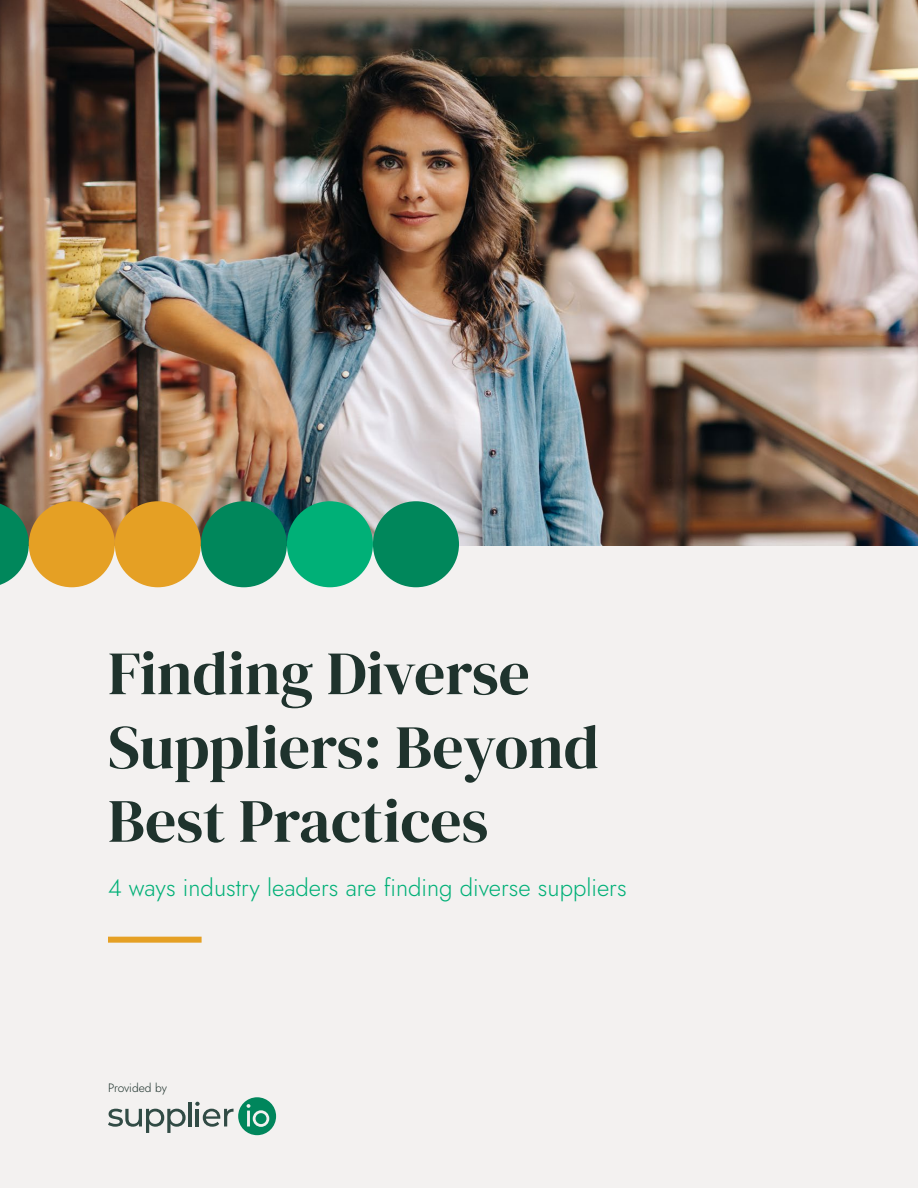
<style>
.page{position:relative;width:918px;height:1188px;background:#f3f1f0}
.page>*{position:absolute;margin:0;border:0;box-sizing:border-box;transform-origin:0 0}
.t1{font:61.5px/73.8px "DM Serif Display";color:#1f332d}
.t2{font:300 24px "Jost";color:#00b077}
.t3{font:300 12px "Jost";letter-spacing:-.01em;color:#1f332d}
</style>
<div class="page">
<img style="left:0;top:0;width:918px;height:545px">
<div style="left:108px;top:937px;width:94px;height:6px;background:#e5a024"></div>
<svg style="left:0;top:501px;width:29px;height:84px"></svg>
<div style="left:29px;top:501px;width:86px;height:86px;background:#e5a024;border-radius:50%"></div>
<div style="left:115px;top:501px;width:86px;height:86px;background:#e5a024;border-radius:50%"></div>
<div style="left:201px;top:501px;width:86px;height:86px;background:#00875b;border-radius:50%"></div>
<div style="left:287px;top:501px;width:86px;height:86px;background:#00b077;border-radius:50%"></div>
<div style="left:373px;top:501px;width:86px;height:86px;background:#00875b;border-radius:50%"></div>
<svg style="left:108px;top:1109px;width:78px;height:24px"></svg>
<hr style="left:189px;top:1102px;width:3px;height:24px;background:#314b45">
<svg style="left:195px;top:1097px;width:81px;height:38px"></svg>
<h1 class="t1" style="left:108px;top:637px;width:493px">Finding Diverse<br>Suppliers: Beyond<br>Best Practices</h1>
<p class="t2" style="left:108px;top:871px;width:520px">4 ways industry leaders are finding diverse suppliers</p>
<p class="t3" style="left:108px;top:1079px;width:60px">Provided by</p>
</div>
